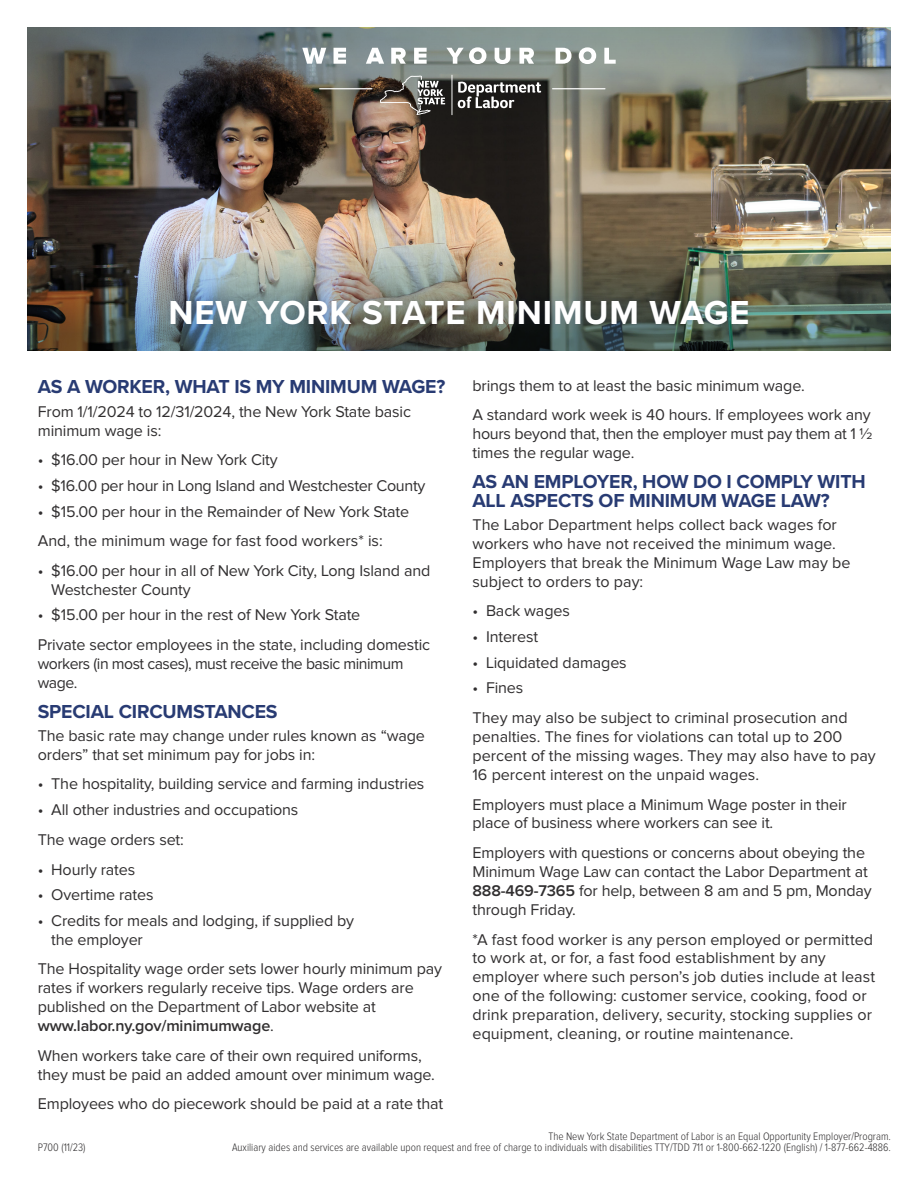
<style>
.page{position:relative;width:918px;height:1188px;background:#fff}
.page>*{position:absolute;margin:0;border:0;box-sizing:border-box;transform-origin:0 0}
.Fact_Sheet_Sub-head{font:700 34.5px "Proxima Nova";letter-spacing:.025em;color:#fff}
.Body_Copy{font:700 19.5px/18.9px "Proxima Nova";letter-spacing:-.01em;color:#283b73}
.Body_Copy-2{font:16.2px/18.9px "Proxima Nova";letter-spacing:-.01em;color:#312f30}
.Disclaimer{font:300 11.25px/11.2px "Proxima Nova Cond";color:#312f30;text-align:right}
.P{font:300 11.25px "Proxima Nova Cond";color:#312f30}
.s1{font-weight:600}
</style>
<div class="page">
<img style="left:27px;top:162px;width:864px;height:74px">
<img style="left:27px;top:27px;width:864px;height:135px">
<img style="left:27px;top:236px;width:864px;height:115px">
<div style="left:165px;top:295px;width:589px;height:36px;background:#22346f;opacity:.2"></div>
<hr style="left:552px;top:88px;width:53px;height:1px;background:#fff">
<hr style="left:319px;top:88px;width:54px;height:1px;background:#fff">
<svg style="left:302px;top:48px;width:24px;height:16px"></svg>
<svg style="left:334px;top:48px;width:12px;height:16px"></svg>
<svg style="left:366px;top:48px;width:18px;height:16px"></svg>
<svg style="left:391px;top:48px;width:15px;height:16px"></svg>
<svg style="left:414px;top:48px;width:13px;height:16px"></svg>
<svg style="left:446px;top:47px;width:40px;height:17px"></svg>
<svg style="left:495px;top:48px;width:15px;height:16px"></svg>
<svg style="left:519px;top:48px;width:15px;height:16px"></svg>
<svg style="left:556px;top:48px;width:16px;height:16px"></svg>
<svg style="left:579px;top:47px;width:17px;height:17px"></svg>
<svg style="left:604px;top:48px;width:12px;height:16px"></svg>
<svg style="left:458px;top:82px;width:83px;height:26px"></svg>
<hr style="left:451px;top:75px;width:1px;height:40px;background:#fff">
<svg style="left:380px;top:76px;width:65px;height:39px;background:#756c64"></svg>
<p class="Fact_Sheet_Sub-head" style="left:168px;top:287px;width:583px">NEW YORK STATE MINIMUM WAGE</p>
<p class="Body_Copy" style="left:38px;top:377px;width:409px">AS A WORKER, WHAT IS MY MINIMUM WAGE?</p>
<p class="Body_Copy-2" style="left:38px;top:402px;width:375px">From 1/1/2024 to 12/31/2024, the New York State basic minimum wage is:</p>
<p class="Body_Copy-2" style="left:38px;top:451px;width:241px">• $16.00 per hour in New York City</p>
<p class="Body_Copy-2" style="left:38px;top:477px;width:389px">• $16.00 per hour in Long Island and Westchester County</p>
<p class="Body_Copy-2" style="left:38px;top:502px;width:373px">• $15.00 per hour in the Remainder of New York State</p>
<p class="Body_Copy-2" style="left:38px;top:532px;width:346px">And, the minimum wage for fast food workers* is:</p>
<p class="Body_Copy-2" style="left:51px;top:562px;width:381px;text-indent:-14px">• $16.00 per hour in all of New York City, Long Island and<br>Westchester County</p>
<p class="Body_Copy-2" style="left:38px;top:606px;width:324px">• $15.00 per hour in the rest of New York State</p>
<p class="Body_Copy-2" style="left:38px;top:636px;width:394px">Private sector employees in the state, including domestic workers (in most cases), must receive the basic minimum wage.</p>
<p class="Body_Copy" style="left:38px;top:701px;width:241px">SPECIAL CIRCUMSTANCES</p>
<p class="Body_Copy-2" style="left:38px;top:727px;width:389px">The basic rate may change under rules known as “wage orders” that set minimum pay for jobs in:</p>
<p class="Body_Copy-2" style="left:38px;top:775px;width:388px">• The hospitality, building service and farming industries</p>
<p class="Body_Copy-2" style="left:38px;top:801px;width:262px">• All other industries and occupations</p>
<p class="Body_Copy-2" style="left:38px;top:831px;width:147px">The wage orders set:</p>
<p class="Body_Copy-2" style="left:38px;top:860px;width:99px">• Hourly rates</p>
<p class="Body_Copy-2" style="left:38px;top:886px;width:117px">• Overtime rates</p>
<p class="Body_Copy-2" style="left:51px;top:912px;width:304px;text-indent:-14px">• Credits for meals and lodging, if supplied by the employer</p>
<p class="Body_Copy-2" style="left:38px;top:960px;width:406px">The Hospitality wage order sets lower hourly minimum pay rates if workers regularly receive tips. Wage orders are published on the Department of Labor website at <span class="s1">www.labor.ny.gov/minimumwage</span>.</p>
<p class="Body_Copy-2" style="left:38px;top:1047px;width:399px">When workers take care of their own required uniforms, they must be paid an added amount over minimum wage.</p>
<p class="Body_Copy-2" style="left:38px;top:1095px;width:407px">Employees who do piecework should be paid at a rate that</p>
<p class="Body_Copy-2" style="left:472px;top:377px;width:334px">brings them to at least the basic minimum wage.</p>
<p class="Body_Copy-2" style="left:472px;top:406px;width:402px;text-align:justify">A standard work week is 40 hours. If employees work any hours beyond that, then the employer must pay them at 1 ½ times the regular wage.</p>
<p class="Body_Copy" style="left:472px;top:472px;width:395px">AS AN EMPLOYER, HOW DO I COMPLY WITH<br>ALL ASPECTS OF MINIMUM WAGE LAW?</p>
<p class="Body_Copy-2" style="left:472px;top:516px;width:380px">The Labor Department helps collect back wages for workers who have not received the minimum wage.<br>Employers that break the Minimum Wage Law may be subject to orders to pay:</p>
<p class="Body_Copy-2" style="left:472px;top:602px;width:99px">• Back wages</p>
<p class="Body_Copy-2" style="left:472px;top:628px;width:67px">• Interest</p>
<p class="Body_Copy-2" style="left:472px;top:654px;width:156px">• Liquidated damages</p>
<p class="Body_Copy-2" style="left:472px;top:679px;width:52px">• Fines</p>
<p class="Body_Copy-2" style="left:472px;top:709px;width:405px">They may also be subject to criminal prosecution and penalties. The fines for violations can total up to 200 percent of the missing wages. They may also have to pay 16 percent interest on the unpaid wages.</p>
<p class="Body_Copy-2" style="left:472px;top:795px;width:376px">Employers must place a Minimum Wage poster in their place of business where workers can see it.</p>
<p class="Body_Copy-2" style="left:472px;top:844px;width:401px">Employers with questions or concerns about obeying the Minimum Wage Law can contact the Labor Department at <span class="s1">888-469-7365</span> for help, between 8 am and 5 pm, Monday through Friday.</p>
<p class="Body_Copy-2" style="left:472px;top:930px;width:404px">*A fast food worker is any person employed or permitted to work at, or for, a fast food establishment by any employer where such person’s job duties include at least one of the following: customer service, cooking, food or drink preparation, delivery, security, stocking supplies or equipment, cleaning, or routine maintenance.</p>
<p class="P" style="left:38px;top:1141px;width:49px">P700 (11/23)</p>
<p class="Disclaimer" style="left:232px;top:1131px;width:660px">The New York State Department of Labor is an Equal Opportunity Employer/Program.<br>Auxiliary aides and services are available upon request and free of charge to individuals with disabilities TTY/TDD 711 or 1-800-662-1220 (English) / 1-877-662-4886.</p>
</div>
